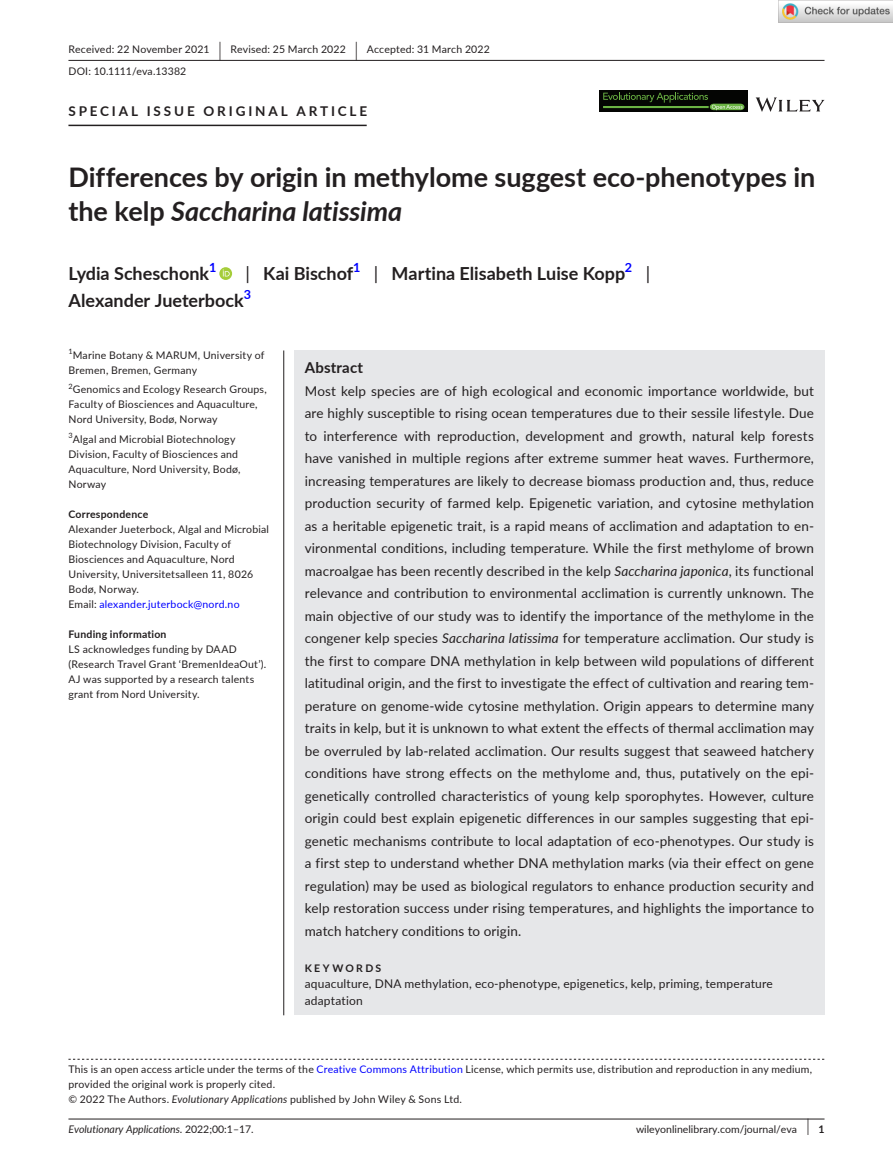
<style>
.page{position:relative;width:893px;height:1174px;background:#fff}
.page>*{position:absolute;margin:0;border:0;box-sizing:border-box;transform-origin:0 0}
.t1{font:700 27px/34.5px "Lato";color:#231f20}
.t2{font:700 18px "Lato";color:#231f20}
.t3{font:18px "Lato";color:#231f20}
.t4{font:700 15px "Lato";letter-spacing:.015em;color:#231f20}
.t5{font:13.5px/22.5px "Lato";letter-spacing:.01em;color:#231f20;text-align:justify}
.t6{font:700 13.5px "Lato";letter-spacing:.215em;color:#231f20}
.t7{font:700 12.6px "Lato";color:#00f}
.t8{font:12px/16.5px "Lato";letter-spacing:.015em;color:#231f20}
.t9{font:10.5px/15px "Lato";letter-spacing:.02em;color:#231f20}
.t10{font:italic 10.5px "Lato";color:#231f20}
.t11{font:10.5px "Lato";color:#231f20}
.t12{font:700 10.5px "Lato";letter-spacing:.02em;color:#231f20}
.t13{font:700 10.5px "Lato";letter-spacing:.22em;color:#231f20}
.t14{font:7.35px "Lato";color:#231f20}
.s1{font-size:19.65px}
.s2{font-style:italic}
.s3{font-weight:400}
.s4{color:#00f}
.s5{font-style:normal}
.s6{font-size:17.4px}
.s7{font-weight:700}
</style>
<div class="page">
<hr style="left:68px;top:1118px;width:756px;height:1px;background:#231f20">
<svg style="left:756px;top:97px;width:68px;height:15px"></svg>
<div style="left:599px;top:91px;width:149px;height:21px;background:#040503"></div>
<svg style="left:603px;top:92px;width:141px;height:18px"></svg>
<hr style="left:68px;top:60px;width:756px;height:1px;background:#231f20">
<hr style="left:68px;top:125px;width:299px;height:1px;background:#231f20">
<svg style="left:219px;top:267px;width:13px;height:13px"></svg>
<svg style="left:223px;top:269px;width:7px;height:7px"></svg>
<svg style="left:68px;top:1058px;width:756px;height:1px"></svg>
<div style="left:294px;top:350px;width:530px;height:665px;background:#e6e7e9"></div>
<hr style="left:283px;top:350px;width:1px;height:665px;background:#231f20">
<img style="left:779px;top:0;width:114px;height:23px">
<p class="t9" style="left:68px;top:38px;width:423px;line-height:21.8px">Received: 22 November 2021 <span class="s1">|</span> Revised: 25 March 2022 <span class="s1">|</span> Accepted: 31 March 2022<br>DOI: 10.1111/eva.13382</p>
<p class="t6" style="left:68px;top:101px;width:300px">SPECIAL ISSUE ORIGINAL ARTICLE</p>
<h1 class="t1" style="left:68px;top:159px;width:748px">Differences by origin in methylome suggest eco-phenotypes in the kelp <span class="s2">Saccharina latissima</span></h1>
<h2 class="t2" style="left:68px;top:260px;width:142px">Lydia Scheschonk</h2>
<p class="t7" style="left:209px;top:258px;width:9px">1</p>
<h2 class="t2" style="left:246px;top:260px;width:109px"><span class="s3">|</span> Kai Bischof</h2>
<p class="t7" style="left:353px;top:258px;width:9px">1</p>
<h2 class="t2" style="left:374px;top:260px;width:253px"><span class="s3">|</span> Martina Elisabeth Luise Kopp</h2>
<p class="t7" style="left:625px;top:258px;width:9px">2</p>
<h2 class="t3" style="left:646px;top:260px;width:6px">|</h2>
<h2 class="t2" style="left:68px;top:287px;width:177px">Alexander Jueterbock</h2>
<p class="t7" style="left:244px;top:285px;width:9px">3</p>
<p class="t14" style="left:68px;top:346px;width:6px">1</p>
<p class="t9" style="left:68px;top:347px;width:198px;text-indent:4px">Marine Botany &amp; MARUM, University of<br>Bremen, Bremen, Germany</p>
<p class="t14" style="left:68px;top:381px;width:6px">2</p>
<p class="t9" style="left:68px;top:382px;width:200px;text-indent:4px">Genomics and Ecology Research Groups,<br>Faculty of Biosciences and Aquaculture,<br>Nord University, Bodø, Norway</p>
<p class="t9" style="left:68px;top:431px;width:174px"><sup>3</sup>Algal and Microbial Biotechnology<br>Division, Faculty of Biosciences and<br>Aquaculture, Nord University, Bodø,<br>Norway</p>
<p class="t12" style="left:68px;top:506px;width:81px">Correspondence</p>
<p class="t9" style="left:68px;top:521px;width:202px">Alexander Jueterbock, Algal and Microbial Biotechnology Division, Faculty of Biosciences and Aquaculture, Nord University, Universitetsalleen 11, 8026<br>Bodø, Norway.<br>Email: <span class="s4">alexander.juterbock@nord.no</span></p>
<p class="t12" style="left:68px;top:626px;width:100px">Funding information</p>
<p class="t9" style="left:68px;top:641px;width:199px">LS acknowledges funding by DAAD (Research Travel Grant ‘BremenIdeaOut’).<br>AJ was supported by a research talents grant from Nord University.</p>
<p class="t4" style="left:305px;top:356px;width:60px">Abstract</p>
<p class="t5" style="left:305px;top:379px;width:511px">Most kelp species are of high ecological and economic importance worldwide, but are highly susceptible to rising ocean temperatures due to their sessile lifestyle. Due to interference with reproduction, development and growth, natural kelp forests have vanished in multiple regions after extreme summer heat waves. Furthermore, increasing temperatures are likely to decrease biomass production and, thus, reduce production security of farmed kelp. Epigenetic variation, and cytosine methylation as a heritable epigenetic trait, is a rapid means of acclimation and adaptation to en&shy;vironmental conditions, including temperature. While the first methylome of brown macroalgae has been recently described in the kelp <span class="s2">Saccharina japonica</span>, its functional relevance and contribution to environmental acclimation is currently unknown. The main objective of our study was to identify the importance of the methylome in the congener kelp species <span class="s2">Saccharina latissima</span> for temperature acclimation. Our study is the first to compare DNA methylation in kelp between wild populations of different latitudinal origin, and the first to investigate the effect of cultivation and rearing tem&shy;perature on genome-wide cytosine methylation. Origin appears to determine many traits in kelp, but it is unknown to what extent the effects of thermal acclimation may be overruled by lab-related acclimation. Our results suggest that seaweed hatchery conditions have strong effects on the methylome and, thus, putatively on the epi&shy;genetically controlled characteristics of young kelp sporophytes. However, culture origin could best explain epigenetic differences in our samples suggesting that epi&shy;genetic mechanisms contribute to local adaptation of eco-phenotypes. Our study is a first step to understand whether DNA methylation marks (via their effect on gene regulation) may be used as biological regulators to enhance production security and kelp restoration success under rising temperatures, and highlights the importance to match hatchery conditions to origin.</p>
<p class="t13" style="left:305px;top:960px;width:78px">KEYWORDS</p>
<p class="t8" style="left:305px;top:975px;width:470px">aquaculture, DNA methylation, eco-phenotype, epigenetics, kelp, priming, temperature adaptation</p>
<p class="t9" style="left:68px;top:1061px;width:745px">This is an open access article under the terms of the <span class="s4">Creative Commons Attribution</span> License, which permits use, distribution and reproduction in any medium, provided the original work is properly cited.<br>© 2022 The Authors. <span class="s2">Evolutionary Applications</span> published by John Wiley &amp; Sons Ltd.</p>
<p class="t10" style="left:68px;top:1121px;width:187px">Evolutionary Applications. <span class="s5">2022;00:1–17.</span></p>
<p class="t11" style="left:636px;top:1121px;width:190px">wileyonlinelibrary.com/journal/eva <span class="s6">|</span> <span class="s7">1</span></p>
</div>
